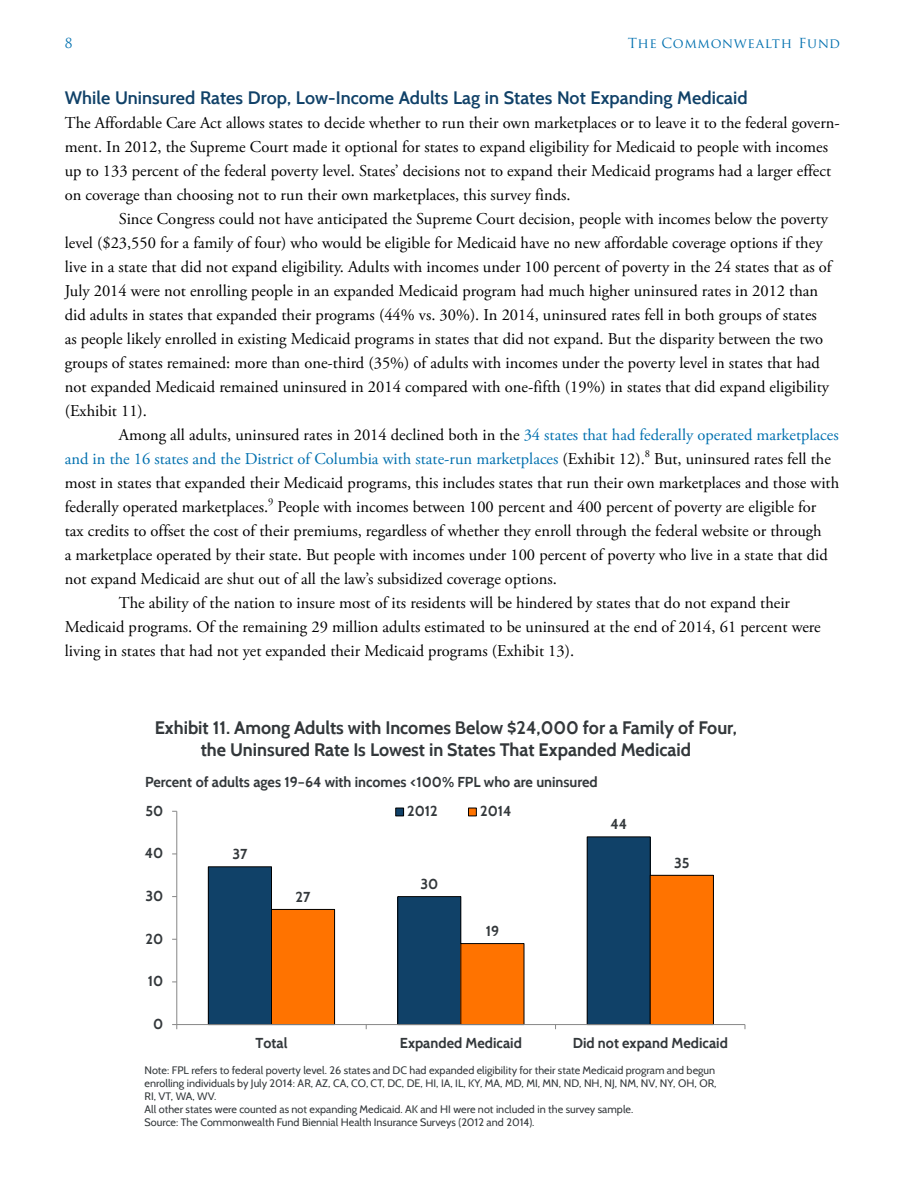
<style>
.page{position:relative;width:918px;height:1188px;background:#fff}
.page>*{position:absolute;margin:0;border:0;box-sizing:border-box;transform-origin:0 0}
.t1{font:700 18px/21.6px "Cabin";color:#33383b;text-align:center}
.Head_B-_Franklin{font:600 18px "Cabin";letter-spacing:.005em;color:#104168}
.BT_2_-_Garamond_IB{font:16.5px/24px "Adobe Garamond Pro";color:#000}
.BT_-_Garamond_IB{font:16.5px/24px "Adobe Garamond Pro";color:#000}
.t2{font:700 14.4px "Cabin";color:#33383b}
.t3{font:13.5px "Trajan Pro";letter-spacing:.05em;color:#0070af}
.t4{font:10.8px/12.9px "Cabin";color:#33383b}
.s1{color:#0070af}
</style>
<div class="page">
<div style="left:208px;top:867px;width:64px;height:158px;background:#104168"></div>
<div style="left:208px;top:866px;width:64px;height:159px;border:1px solid #000"></div>
<div style="left:398px;top:897px;width:63px;height:128px;background:#104168"></div>
<div style="left:397px;top:896px;width:64px;height:129px;border:1px solid #000"></div>
<div style="left:587px;top:837px;width:63px;height:188px;background:#104168"></div>
<div style="left:587px;top:837px;width:64px;height:188px;border:1px solid #000"></div>
<div style="left:272px;top:909px;width:63px;height:116px;background:#ff7300"></div>
<div style="left:271px;top:909px;width:64px;height:116px;border:1px solid #000"></div>
<div style="left:461px;top:944px;width:63px;height:81px;background:#ff7300"></div>
<div style="left:650px;top:875px;width:63px;height:150px;background:#ff7300"></div>
<div style="left:650px;top:875px;width:64px;height:150px;border:1px solid #000"></div>
<hr style="left:176px;top:811px;width:1px;height:214px;background:#868686">
<hr style="left:177px;top:1024px;width:568px;height:1px;background:#868686">
<div style="left:396px;top:808px;width:8px;height:8px;background:#104168"></div>
<div style="left:395px;top:808px;width:9px;height:8px;border:1px solid #000"></div>
<div style="left:468px;top:808px;width:8px;height:8px;background:#ff7300"></div>
<div style="left:468px;top:808px;width:9px;height:8px;border:1px solid #000"></div>
<p class="t3" style="left:65px;top:34px;width:9px">8</p>
<p class="t3" style="left:628px;top:34px;width:214px">The Commonwealth Fund</p>
<p class="Head_B-_Franklin" style="left:65px;top:87px;width:684px">While Uninsured Rates Drop, Low-Income Adults Lag in States Not Expanding Medicaid</p>
<p class="BT_-_Garamond_IB" style="left:65px;top:111px;width:777px">The Affordable Care Act allows states to decide whether to run their own marketplaces or to leave it to the federal govern&shy;ment. In 2012, the Supreme Court made it optional for states to expand eligibility for Medicaid to people with incomes up to 133 percent of the federal poverty level. States’ decisions not to expand their Medicaid programs had a larger effect on coverage than choosing not to run their own marketplaces, this survey finds.</p>
<p class="BT_2_-_Garamond_IB" style="left:65px;top:207px;width:768px;text-indent:54px">Since Congress could not have anticipated the Supreme Court decision, people with incomes below the poverty level ($23,550 for a family of four) who would be eligible for Medicaid have no new affordable coverage options if they live in a state that did not expand eligibility. Adults with incomes under 100 percent of poverty in the 24 states that as of July 2014 were not enrolling people in an expanded Medicaid program had much higher uninsured rates in 2012 than did adults in states that expanded their programs (44% vs. 30%). In 2014, uninsured rates fell in both groups of states as people likely enrolled in existing Medicaid programs in states that did not expand. But the disparity between the two groups of states remained: more than one-third (35%) of adults with incomes under the poverty level in states that had not expanded Medicaid remained uninsured in 2014 compared with one-fifth (19%) in states that did expand eligibility (Exhibit 11).</p>
<p class="BT_2_-_Garamond_IB" style="left:65px;top:423px;width:776px;text-indent:54px">Among all adults, uninsured rates in 2014 declined both in the <span class="s1">34 states that had federally operated marketplaces and in the 16 states and the District of Columbia with state-run marketplaces</span> (Exhibit 12).<sup>8</sup> But, uninsured rates fell the most in states that expanded their Medicaid programs, this includes states that run their own marketplaces and those with federally operated marketplaces.<sup>9</sup> People with incomes between 100 percent and 400 percent of poverty are eligible for tax credits to offset the cost of their premiums, regardless of whether they enroll through the federal website or through<br>a marketplace operated by their state. But people with incomes under 100 percent of poverty who live in a state that did not expand Medicaid are shut out of all the law’s subsidized coverage options.</p>
<p class="BT_2_-_Garamond_IB" style="left:65px;top:591px;width:758px;text-indent:54px">The ability of the nation to insure most of its residents will be hindered by states that do not expand their<br>Medicaid programs. Of the remaining 29 million adults estimated to be uninsured at the end of 2014, 61 percent were living in states that had not yet expanded their Medicaid programs (Exhibit 13).</p>
<p class="t1" style="left:155px;top:717px;width:584px">Exhibit 11. Among Adults with Incomes Below $24,000 for a Family of Four, the Uninsured Rate Is Lowest in States That Expanded Medicaid</p>
<p class="t2" style="left:145px;top:773px;width:454px">Percent of adults ages 19–64 with incomes &lt;100% FPL who are uninsured</p>
<p class="t2" style="left:146px;top:802px;width:19px">50</p>
<p class="t2" style="left:145px;top:845px;width:20px">40</p>
<p class="t2" style="left:145px;top:887px;width:19px">30</p>
<p class="t2" style="left:146px;top:930px;width:19px">20</p>
<p class="t2" style="left:148px;top:973px;width:17px">10</p>
<p class="t2" style="left:153px;top:1015px;width:12px">0</p>
<p class="t2" style="left:232px;top:845px;width:17px">37</p>
<p class="t2" style="left:296px;top:888px;width:16px">27</p>
<p class="t2" style="left:407px;top:803px;width:32px">2012</p>
<p class="t2" style="left:480px;top:803px;width:33px">2014</p>
<p class="t2" style="left:420px;top:875px;width:19px">30</p>
<p class="t2" style="left:486px;top:922px;width:15px">19</p>
<p class="t2" style="left:610px;top:816px;width:18px">44</p>
<p class="t2" style="left:674px;top:854px;width:17px">35</p>
<p class="t2" style="left:255px;top:1034px;width:33px">Total</p>
<p class="t2" style="left:400px;top:1034px;width:124px">Expanded Medicaid</p>
<p class="t2" style="left:573px;top:1034px;width:157px">Did not expand Medicaid</p>
<p class="t4" style="left:145px;top:1064px;width:573px">Note: FPL refers to federal poverty level. 26 states and DC had expanded eligibility for their state Medicaid program and begun enrolling individuals by July 2014: AR, AZ, CA, CO, CT, DC, DE, HI, IA, IL, KY, MA, MD, MI, MN, ND, NH, NJ, NM, NV, NY, OH, OR, RI, VT, WA, WV.<br>All other states were counted as not expanding Medicaid. AK and HI were not included in the survey sample.<br>Source: The Commonwealth Fund Biennial Health Insurance Surveys (2012 and 2014).</p>
</div>
